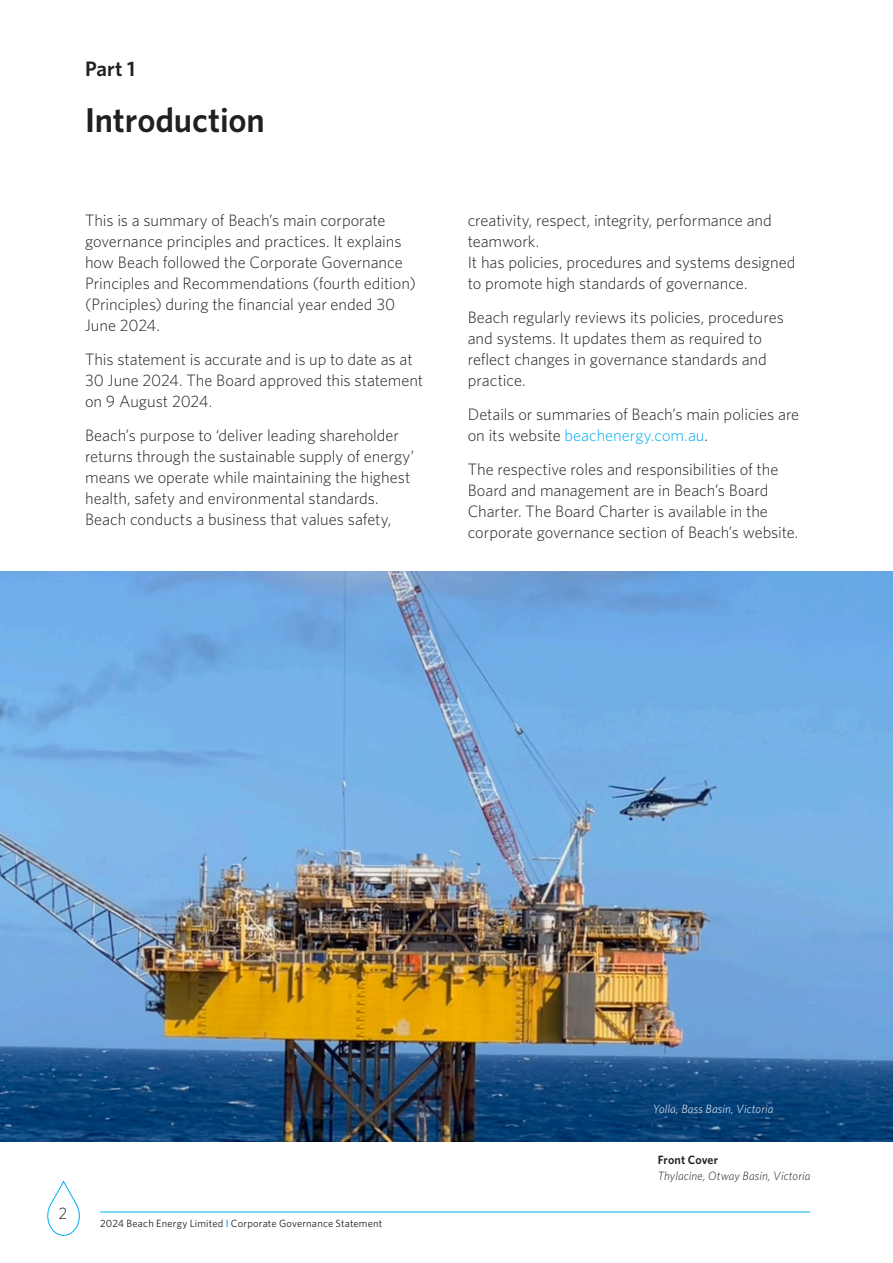
<style>
.page{position:relative;width:893px;height:1263px;background:#fff}
.page>*{position:absolute;margin:0;border:0;box-sizing:border-box;transform-origin:0 0}
.Page_Heading{font:600 34.5px "Whitney";letter-spacing:-.005em;color:#231f20}
.t1{font:600 21px "Whitney";color:#231f20}
.H4_Body_Copy{font:300 16.5px/21px "Whitney";letter-spacing:-.005em;color:#231f20}
.H4_Body_Copy-2{font:italic 300 12px "Whitney";letter-spacing:.005em;color:#231f20}
.H4_Body_Copy-3{font:italic 300 12px "Whitney";letter-spacing:.01em;color:#fff}
.H4_Body_Copy-4{font:600 12px "Whitney";letter-spacing:.01em;color:#231f20}
.t2{font:10.5px "Whitney";letter-spacing:.02em;color:#231f20}
.s1{color:#00aeef}
.s2{font-weight:500;color:#00aeef}
</style>
<div class="page">
<hr style="left:100px;top:1212px;width:710px;height:1px;background:#00aeef">
<svg style="left:47px;top:1180px;width:33px;height:56px"></svg>
<img style="left:0;top:572px;width:893px;height:570px">
<p class="t1" style="left:85px;top:55px;width:52px">Part 1</p>
<p class="Page_Heading" style="left:85px;top:97px;width:181px">Introduction</p>
<p class="H4_Body_Copy" style="left:85px;top:209px;width:332px">This is a summary of Beach’s main corporate governance principles and practices. It explains how Beach followed the Corporate Governance Principles and Recommendations (fourth edition) (Principles) during the financial year ended 30<br>June 2024.</p>
<p class="H4_Body_Copy" style="left:85px;top:348px;width:340px">This statement is accurate and is up to date as at<br>30 June 2024. The Board approved this statement on 9 August 2024.</p>
<p class="H4_Body_Copy" style="left:85px;top:424px;width:331px">Beach’s purpose to ‘deliver leading shareholder returns through the sustainable supply of energy’ means we operate while maintaining the highest health, safety and environmental standards.<br>Beach conducts a business that values safety,</p>
<p class="H4_Body_Copy" style="left:468px;top:209px;width:329px">creativity, respect, integrity, performance and teamwork.<br>It has policies, procedures and systems designed to promote high standards of governance.</p>
<p class="H4_Body_Copy" style="left:468px;top:306px;width:318px">Beach regularly reviews its policies, procedures and systems. It updates them as required to reflect changes in governance standards and practice.</p>
<p class="H4_Body_Copy" style="left:468px;top:403px;width:333px">Details or summaries of Beach’s main policies are on its website <span class="s1">beachenergy.com.au</span>.</p>
<p class="H4_Body_Copy" style="left:468px;top:458px;width:332px">The respective roles and responsibilities of the Board and management are in Beach’s Board Charter. The Board Charter is available in the corporate governance section of Beach’s website.</p>
<p class="H4_Body_Copy" style="left:59px;top:1202px;width:10px">2</p>
<p class="t2" style="left:100px;top:1217px;width:284px">2024 Beach Energy Limited <span class="s2">I</span> Corporate Governance Statement</p>
<p class="H4_Body_Copy-3" style="left:653px;top:1101px;width:122px">Yolla, Bass Basin, Victoria</p>
<p class="H4_Body_Copy-4" style="left:658px;top:1152px;width:62px">Front Cover</p>
<p class="H4_Body_Copy-2" style="left:658px;top:1168px;width:154px">Thylacine, Otway Basin, Victoria</p>
</div>
